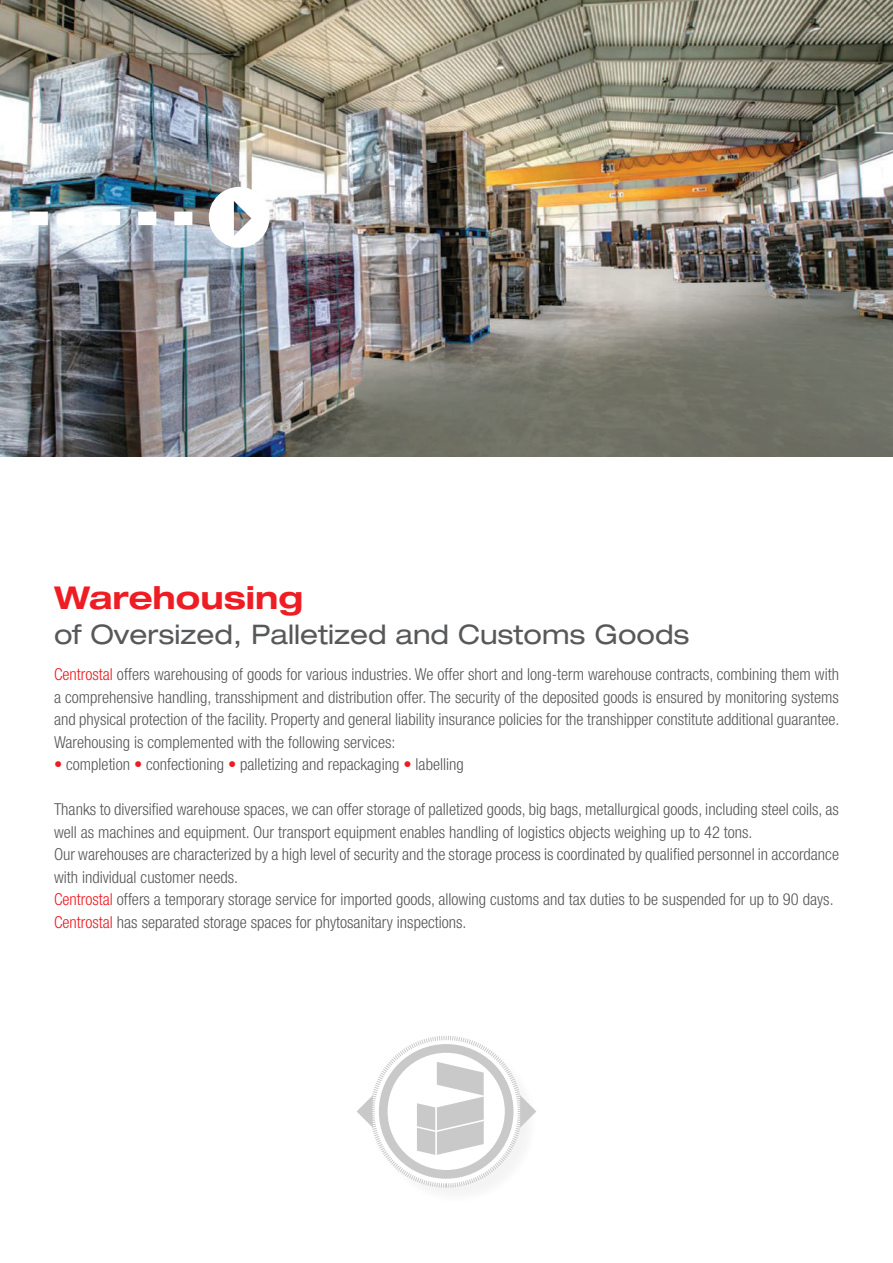
<style>
.page{position:relative;width:893px;height:1263px;background:#fff}
.page>*{position:absolute;margin:0;border:0;box-sizing:border-box;transform-origin:0 0}
.t1{font:700 expanded 31.5px "Helvetica Neue LT Pro";color:#ee1d23}
.t2{font:expanded 27px "Helvetica Neue LT Pro";color:#57585a}
.t3{font:300 condensed 16.5px/22.5px "Helvetica Neue LT Pro";color:#57585a;text-align:justify}
.s1{color:#ee1d23}
</style>
<div class="page">
<img style="left:0;top:0;width:893px;height:456px">
<svg style="left:0;top:212px;width:192px;height:13px"></svg>
<svg style="left:209px;top:187px;width:61px;height:61px"></svg>
<svg style="left:357px;top:1036px;width:179px;height:152px"></svg>
<h1 class="t1" style="left:54px;top:577px;width:251px">Warehousing</h1>
<h2 class="t2" style="left:54px;top:618px;width:637px">of Oversized, Palletized and Customs Goods</h2>
<p class="t3" style="left:54px;top:663px;width:787px"><span class="s1">Centrostal</span> offers warehousing of goods for various industries. We offer short and long-term warehouse contracts, combining them with a comprehensive handling, transshipment and distribution offer. The security of the deposited goods is ensured by monitoring systems and physical protection of the facility. Property and general liability insurance policies for the transhipper constitute additional guarantee.<br>Warehousing is complemented with the following services:</p>
<p class="t3" style="left:54px;top:753px;width:411px"><span class="s1">•</span> completion <span class="s1">•</span> confectioning <span class="s1">•</span> palletizing and repackaging <span class="s1">•</span> labelling</p>
<p class="t3" style="left:54px;top:798px;width:786px;text-align:left">Thanks to diversified warehouse spaces, we can offer storage of palletized goods, big bags, metallurgical goods, including steel coils, as well as machines and equipment. Our transport equipment enables handling of logistics objects weighing up to 42 tons.<br>Our warehouses are characterized by a high level of security and the storage process is coordinated by qualified personnel in accordance with individual customer needs.<br><span class="s1">Centrostal</span> offers a temporary storage service for imported goods, allowing customs and tax duties to be suspended for up to 90 days.<br><span class="s1">Centrostal</span> has separated storage spaces for phytosanitary inspections.</p>
</div>
